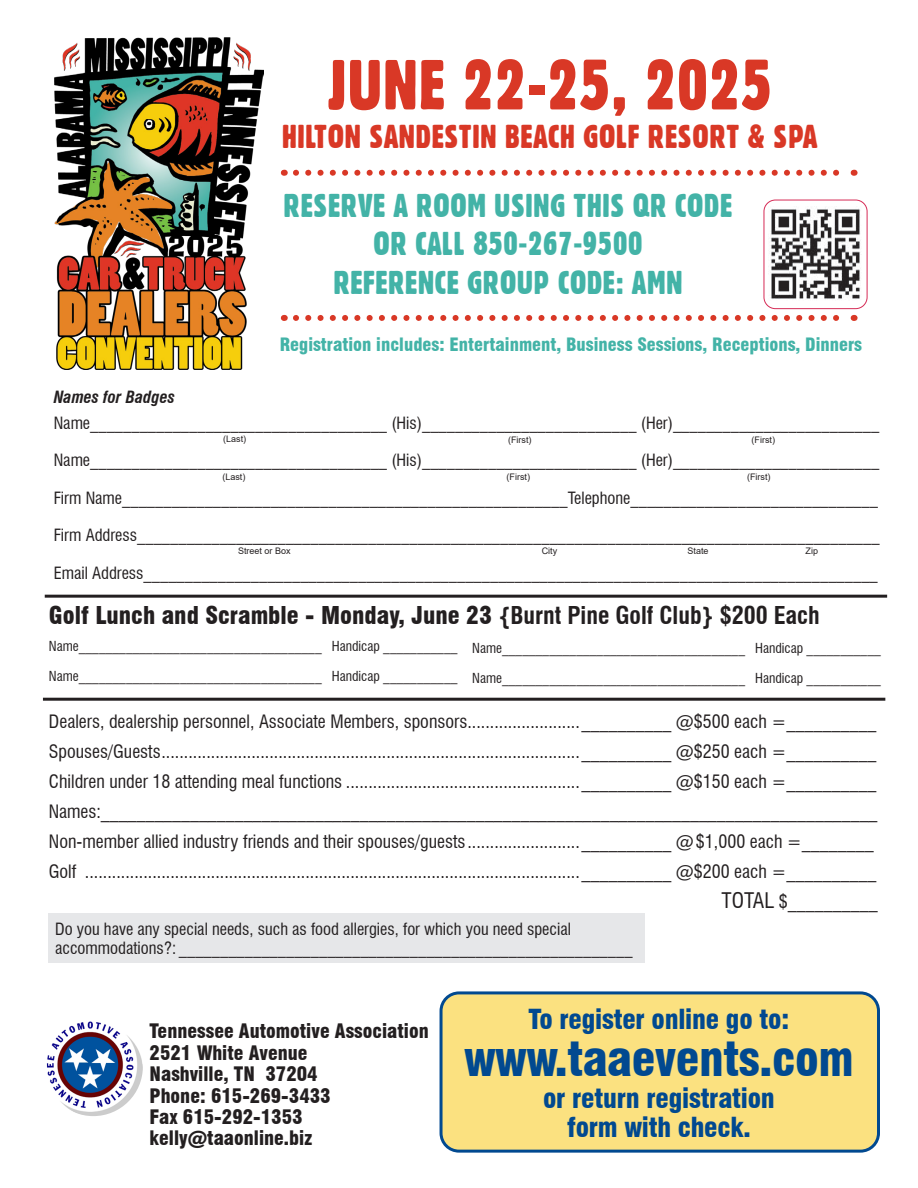
<style>
.page{position:relative;width:918px;height:1188px;background:#fff}
.page>*{position:absolute;margin:0;border:0;box-sizing:border-box;transform-origin:0 0}
.t1{font:68.7px "Gothic 821 Condensed BT";letter-spacing:.02em;color:#d93826}
.t2{font:900 condensed 48px "Swiss 721 BT";letter-spacing:-.01em;color:#014990}
.t3{font:32.4px "Gothic 821 Condensed BT";letter-spacing:.02em;color:#d93826}
.t4{font:32.25px/38.7px "Gothic 821 Condensed BT";letter-spacing:.02em;color:#43b3a7;text-align:center}
.t5{font:900 condensed 27px "Swiss 721 BT";letter-spacing:-.01em;color:#014990}
.t6{font:900 condensed 24px "Swiss 721 BT";color:#231f20}
.t7{font:900 condensed 19.5px "Swiss 721 BT";color:#231f20}
.t8{font:condensed 18px/30px "Swiss 721 BT";color:#231f20;text-align:right}
.t9{font:900 condensed 18px "Swiss 721 BT";color:#43b3a7}
.t10{font:condensed 16.5px/19.8px "Swiss 721 BT";color:#231f20}
.t11{font:italic 700 condensed 16.5px "Swiss 721 BT";color:#231f20}
.t12{font:condensed 13.5px "Swiss 721 BT";color:#231f20}
.t13{font:9px "Arial";color:#231f20}
.s1{font-weight:700}
.s2{font-size:21px}
</style>
<div class="page">
<hr style="left:43px;top:698px;width:842px;height:3px;background:#231f20">
<hr style="left:45px;top:595px;width:842px;height:3px;background:#231f20">
<div style="left:48px;top:913px;width:597px;height:50px;background:#e6e7e9"></div>
<svg style="left:296px;top:170px;width:544px;height:6px"></svg>
<img style="left:770px;top:209px;width:91px;height:91px">
<div style="left:763px;top:200px;width:105px;height:109px;border:1px solid #d62b56;border-radius:11px"></div>
<img style="left:54px;top:38px;width:209px;height:332px">
<svg style="left:296px;top:315px;width:544px;height:6px"></svg>
<img style="left:44px;top:1017px;width:99px;height:99px;border-radius:50px">
<div style="left:441px;top:993px;width:438px;height:158px;background:#fbe180;border-radius:18px"></div>
<div style="left:440px;top:991px;width:440px;height:162px;border:3px solid #014990;border-radius:18px"></div>
<h1 class="t1" style="left:328px;top:43px;width:446px">JUNE 22-25, 2025</h1>
<h3 class="t3" style="left:282px;top:117px;width:537px">HILTON SANDESTIN BEACH GOLF RESORT &amp; SPA</h3>
<h3 class="t4" style="left:284px;top:186px;width:450px">RESERVE A ROOM USING THIS QR CODE<br>OR CALL 850-267-9500<br>REFERENCE GROUP CODE: AMN</h3>
<p class="t9" style="left:280px;top:334px;width:584px">Registration includes: Entertainment, Business Sessions, Receptions, Dinners</p>
<p class="t11" style="left:54px;top:387px;width:123px">Names for Badges</p>
<p class="t10" style="left:54px;top:413px;width:827px">Name____________________________________ (His)__________________________ (Her)_________________________</p>
<p class="t10" style="left:54px;top:450px;width:827px">Name____________________________________ (His)__________________________ (Her)_________________________</p>
<p class="t10" style="left:54px;top:488px;width:826px">Firm Name______________________________________________________Telephone______________________________</p>
<p class="t10" style="left:54px;top:525px;width:827px">Firm Address__________________________________________________________________________________________</p>
<p class="t10" style="left:54px;top:563px;width:826px">Email Address_________________________________________________________________________________________</p>
<p class="t13" style="left:223px;top:433px;width:25px">(Last)</p>
<p class="t13" style="left:222px;top:470px;width:25px">(Last)</p>
<p class="t13" style="left:508px;top:433px;width:25px">(First)</p>
<p class="t13" style="left:752px;top:433px;width:25px">(First)</p>
<p class="t13" style="left:507px;top:471px;width:25px">(First)</p>
<p class="t13" style="left:747px;top:471px;width:25px">(First)</p>
<p class="t13" style="left:238px;top:545px;width:54px">Street or Box</p>
<p class="t13" style="left:542px;top:545px;width:17px">City</p>
<p class="t13" style="left:688px;top:545px;width:23px">State</p>
<p class="t13" style="left:806px;top:545px;width:14px">Zip</p>
<h3 class="t6" style="left:49px;top:601px;width:772px">Golf Lunch and Scramble - Monday, June 23 <span class="s1">{Burnt Pine Golf Club} $200 Each</span></h3>
<p class="t12" style="left:49px;top:638px;width:410px">Name____________________________________ Handicap ___________</p>
<p class="t12" style="left:49px;top:668px;width:410px">Name____________________________________ Handicap ___________</p>
<p class="t12" style="left:472px;top:640px;width:410px">Name____________________________________ Handicap ___________</p>
<p class="t12" style="left:472px;top:670px;width:410px">Name____________________________________ Handicap ___________</p>
<p class="t8" style="left:49px;top:707px;width:830px">Dealers, dealership personnel, Associate Members, sponsors.........................__________ @$500 each =__________ Spouses/Guests.............................................................................................__________ @$250 each =__________ Children under 18 attending meal functions ....................................................__________ @$150 each =__________ Names:_______________________________________________________________________________________ Non-member allied industry friends and their spouses/guests.........................__________ @$1,000 each =________ Golf ..............................................................................................................__________ @$200 each =__________ <span class="s2">TOTAL</span> $__________</p>
<p class="t10" style="left:55px;top:919px;width:579px">Do you have any special needs, such as food allergies, for which you need special accommodations?: _______________________________________________________</p>
<p class="t7" style="left:150px;top:1020px;width:281px">Tennessee Automotive Association</p>
<p class="t7" style="left:150px;top:1041px;width:160px">2521 White Avenue</p>
<p class="t7" style="left:150px;top:1062px;width:170px">Nashville, TN 37204</p>
<p class="t7" style="left:150px;top:1084px;width:183px">Phone: 615-269-3433</p>
<p class="t7" style="left:150px;top:1105px;width:155px">Fax 615-292-1353</p>
<p class="t7" style="left:150px;top:1126px;width:164px">kelly@taaonline.biz</p>
<p class="t5" style="left:529px;top:1003px;width:262px">To register online go to:</p>
<p class="t2" style="left:464px;top:1030px;width:391px">www.taaevents.com</p>
<p class="t5" style="left:543px;top:1082px;width:233px">or return registration</p>
<p class="t5" style="left:567px;top:1111px;width:185px">form with check.</p>
</div>
